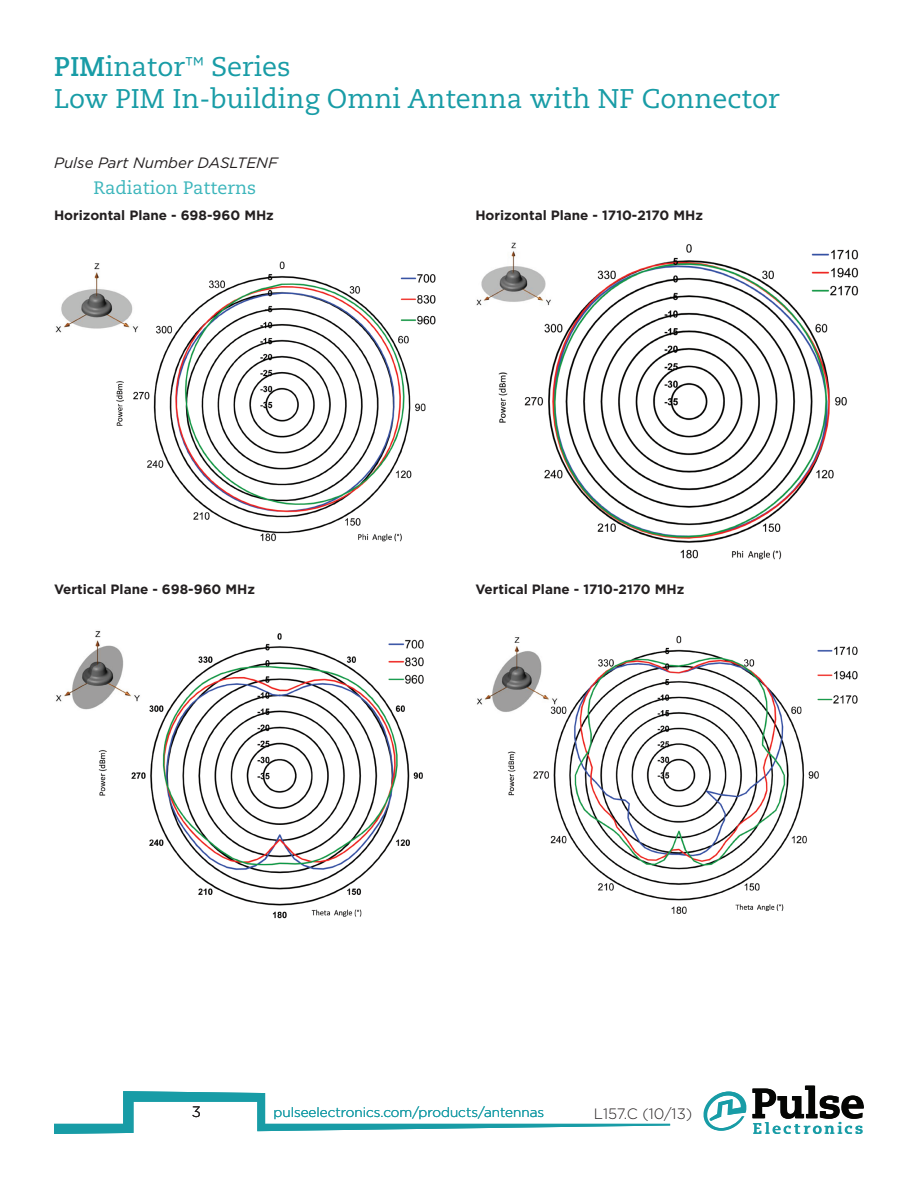
<style>
.page{position:relative;width:918px;height:1188px;background:#fff}
.page>*{position:absolute;margin:0;border:0;box-sizing:border-box;transform-origin:0 0}
.t1{font:27px/32.4px "Caecilia";color:#189ca6}
.t2{font:18px "Caecilia";color:#3bb5bb}
.t3{font:italic 15px "Gotham";color:#231f20}
.t4{font:300 15px "Gotham";color:#231f20}
.t5{font:700 13.5px "Gotham";color:#231f20}
.t6{font:300 13.5px "Gotham";color:#189ca6}
.s1{font-weight:700}
.s2{font-family:"Gotham"}
</style>
<div class="page">
<svg style="left:54px;top:1091px;width:616px;height:43px"></svg>
<svg style="left:703px;top:1086px;width:161px;height:48px"></svg>
<img style="left:56px;top:631px;width:368px;height:288px">
<img style="left:477px;top:636px;width:381px;height:278px">
<img style="left:476px;top:242px;width:383px;height:318px">
<img style="left:55px;top:261px;width:381px;height:281px">
<h1 class="t1" style="left:54px;top:51px;width:727px"><span class="s1">PIM</span>inator<span class="s2">™</span> Series<br>Low PIM In-building Omni Antenna with NF Connector</h1>
<p class="t3" style="left:54px;top:153px;width:225px">Pulse Part Number DASLTENF</p>
<h2 class="t2" style="left:94px;top:178px;width:164px">Radiation Patterns</h2>
<p class="t5" style="left:54px;top:206px;width:221px">Horizontal Plane - 698-960 MHz</p>
<p class="t5" style="left:475px;top:206px;width:229px">Horizontal Plane - 1710-2170 MHz</p>
<p class="t5" style="left:54px;top:580px;width:203px">Vertical Plane - 698-960 MHz</p>
<p class="t5" style="left:475px;top:580px;width:210px">Vertical Plane - 1710-2170 MHz</p>
<p class="t4" style="left:192px;top:1103px;width:11px">3</p>
<p class="t6" style="left:274px;top:1104px;width:272px">pulseelectronics.com/products/antennas</p>
<p class="t4" style="left:594px;top:1104px;width:100px">L157.C (10/13)</p>
</div>
